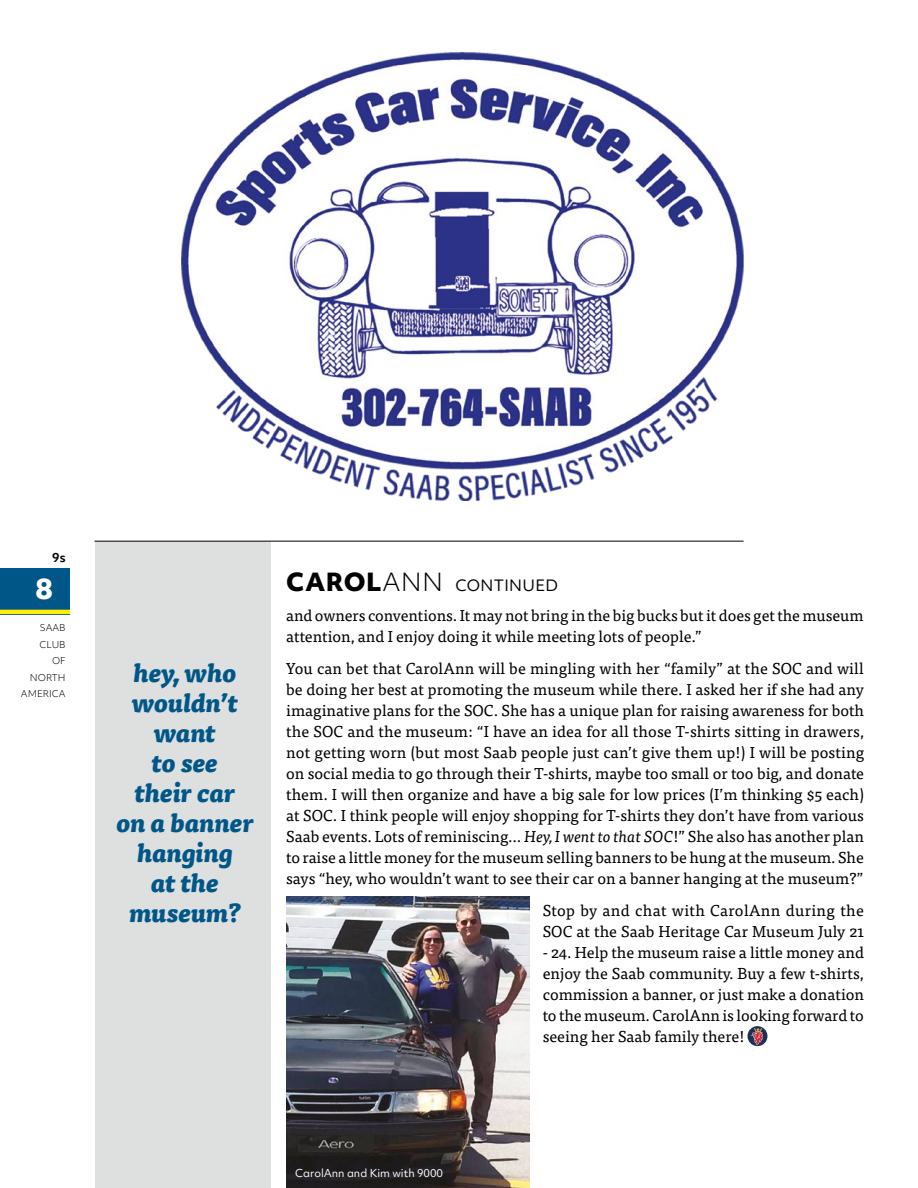
<style>
.page{position:relative;width:918px;height:1188px;background:#fff}
.page>*{position:absolute;margin:0;border:0;box-sizing:border-box;transform-origin:0 0}
.t1{font:800 27px "Objektiv Mk 2";color:#fff}
.t2{font:italic 800 25.5px/30px "Tisa Pro";color:#005787;text-align:center}
.t3{font:15.75px/21px "Tisa Pro";color:#000}
.t4{font:15px "Objektiv Mk 2";letter-spacing:.02em;color:#000}
.t5{font:700 12px "Objektiv Mk 2";color:#000}
.t6{font:10.5px "Objektiv Mk 2";color:#fff}
.t7{font:300 9px/16.5px "Objektiv Mk 2";color:#000;text-align:right}
.s1{font-weight:800;font-size:24px}
.s2{font-weight:300;font-size:24px}
.s3{font-style:italic}
</style>
<div class="page">
<div style="left:95px;top:542px;width:176px;height:646px;background:#dedfdf"></div>
<img style="left:181px;top:52px;width:563px;height:449px">
<div style="left:748px;top:1026px;width:19px;height:20px;background:#1e2e55;border-radius:50%"></div>
<svg style="left:750px;top:1028px;width:13px;height:17px"></svg>
<img style="left:286px;top:897px;width:243px;height:291px">
<hr style="left:94px;top:541px;width:650px;height:1px;background:#000">
<div style="left:0;top:568px;width:70px;height:46px;background:#005787"></div>
<hr style="left:0;top:610px;width:70px;height:4px;background:#ffed00">
<p class="t5" style="left:52px;top:549px;width:15px">9s</p>
<h1 class="t1" style="left:35px;top:570px;width:19px">8</h1>
<p class="t7" style="left:21px;top:620px;width:46px">SAAB<br>CLUB<br>OF<br>NORTH<br>AMERICA</p>
<h2 class="t2" style="left:116px;top:656px;width:139px">hey, who wouldn’t want<br>to see<br>their car<br>on a banner hanging<br>at the museum?</h2>
<p class="t4" style="left:286px;top:575px;width:273px"><span class="s1">CAROL</span><span class="s2">ANN</span> CONTINUED</p>
<p class="t3" style="left:286px;top:604px;width:579px">and owners conventions. It may not bring in the big bucks but it does get the museum attention, and I enjoy doing it while meeting lots of people.”</p>
<p class="t3" style="left:286px;top:657px;width:580px;text-align:justify">You can bet that CarolAnn will be mingling with her “family” at the SOC and will be doing her best at promoting the museum while there. I asked her if she had any imaginative plans for the SOC. She has a unique plan for raising awareness for both the SOC and the museum: “I have an idea for all those T-shirts sitting in drawers, not getting worn (but most Saab people just can’t give them up!) I will be posting on social media to go through their T-shirts, maybe too small or too big, and donate them. I will then organize and have a big sale for low prices (I’m thinking $5 each) at SOC. I think people will enjoy shopping for T-shirts they don’t have from various Saab events. Lots of reminiscing… <span class="s3">Hey, I went to that SOC</span>!” She also has another plan to raise a little money for the museum selling banners to be hung at the museum. She says “hey, who wouldn’t want to see their car on a banner hanging at the museum?”</p>
<p class="t3" style="left:543px;top:899px;width:323px">Stop by and chat with CarolAnn during the<br>SOC at the Saab Heritage Car Museum July 21</p>
<p class="t3" style="left:543px;top:941px;width:323px;text-align:justify">- 24. Help the museum raise a little money and enjoy the Saab community. Buy a few t-shirts, commission a banner, or just make a donation to the museum. CarolAnn is looking forward to seeing her Saab family there!</p>
<p class="t6" style="left:295px;top:1166px;width:149px">CarolAnn and Kim with 9000</p>
</div>
